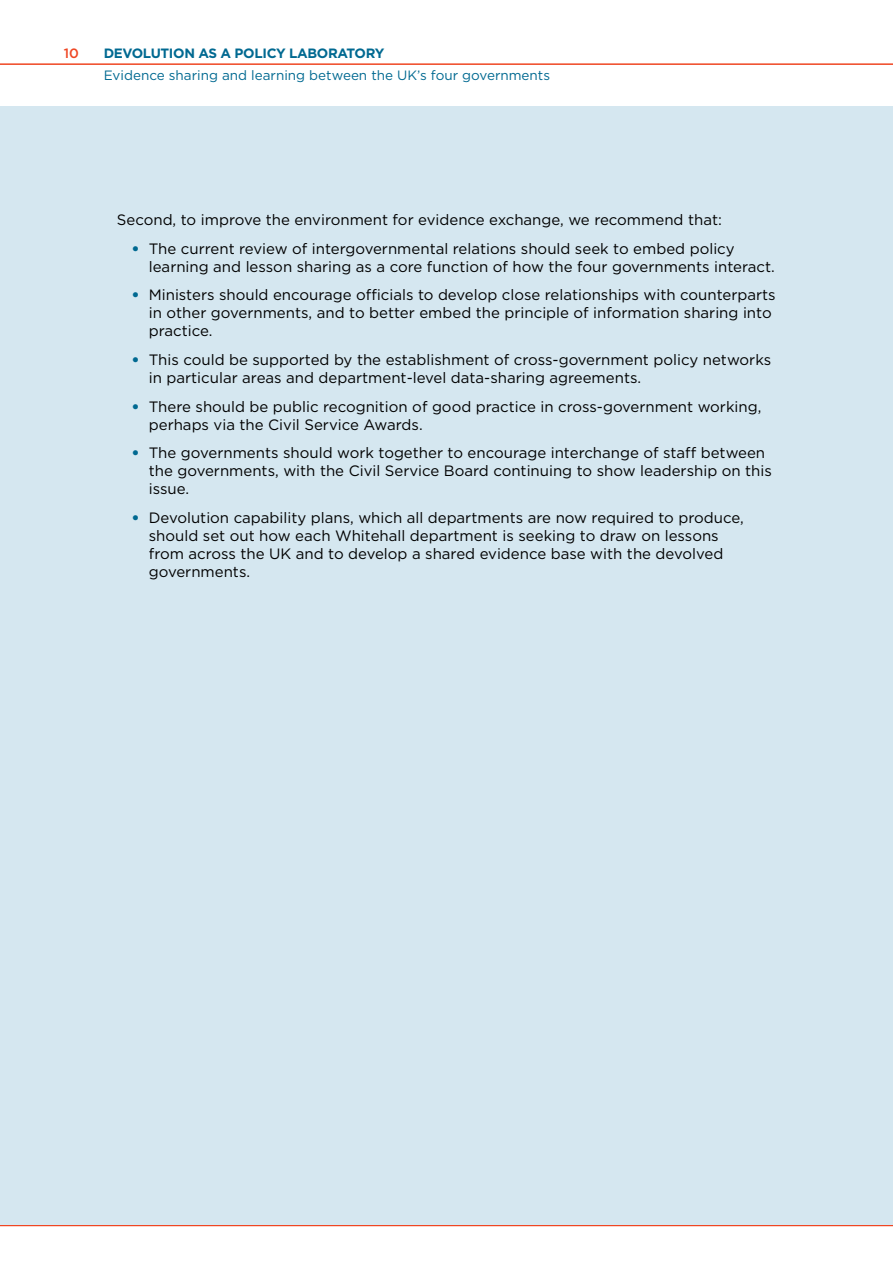
<style>
.page{position:relative;width:893px;height:1263px;background:#fff}
.page>*{position:absolute;margin:0;border:0;box-sizing:border-box;transform-origin:0 0}
.t1{font:15px/18px "Gotham HTF";color:#000}
.t2{font:13.5px "Gotham HTF";color:#006991}
.t3{font:700 13.5px "Gotham HTF";letter-spacing:-.025em;color:#006991}
.t4{font:500 13.5px "Gotham HTF";color:#ef4623}
.s1{font-weight:900;color:#006991}
</style>
<div class="page">
<hr style="left:0;top:1225px;width:893px;height:1px;background:#ef4623">
<hr style="left:0;top:63px;width:893px;height:2px;background:#ef4623">
<div style="left:0;top:106px;width:893px;height:1119px;background:#d5e7f0"></div>
<p class="t4" style="left:64px;top:46px;width:17px">10</p>
<p class="t3" style="left:104px;top:45px;width:282px">DEVOLUTION AS A POLICY LABORATORY</p>
<p class="t2" style="left:104px;top:68px;width:448px">Evidence sharing and learning between the UK’s four governments</p>
<p class="t1" style="left:117px;top:211px;width:606px">Second, to improve the environment for evidence exchange, we recommend that:</p>
<p class="t1" style="left:149px;top:239px;width:627px;text-indent:-17px"><span class="s1">•</span> The current review of intergovernmental relations should seek to embed policy learning and lesson sharing as a core function of how the four governments interact.</p>
<p class="t1" style="left:149px;top:286px;width:628px;text-indent:-17px"><span class="s1">•</span> Ministers should encourage officials to develop close relationships with counterparts in other governments, and to better embed the principle of information sharing into practice.</p>
<p class="t1" style="left:149px;top:350px;width:624px;text-indent:-17px"><span class="s1">•</span> This could be supported by the establishment of cross-government policy networks in particular areas and department-level data-sharing agreements.</p>
<p class="t1" style="left:149px;top:397px;width:614px;text-indent:-17px"><span class="s1">•</span> There should be public recognition of good practice in cross-government working, perhaps via the Civil Service Awards.</p>
<p class="t1" style="left:149px;top:444px;width:625px;text-indent:-17px"><span class="s1">•</span> The governments should work together to encourage interchange of staff between the governments, with the Civil Service Board continuing to show leadership on this issue.</p>
<p class="t1" style="left:149px;top:508px;width:596px;text-indent:-17px"><span class="s1">•</span> Devolution capability plans, which all departments are now required to produce, should set out how each Whitehall department is seeking to draw on lessons from across the UK and to develop a shared evidence base with the devolved governments.</p>
</div>
